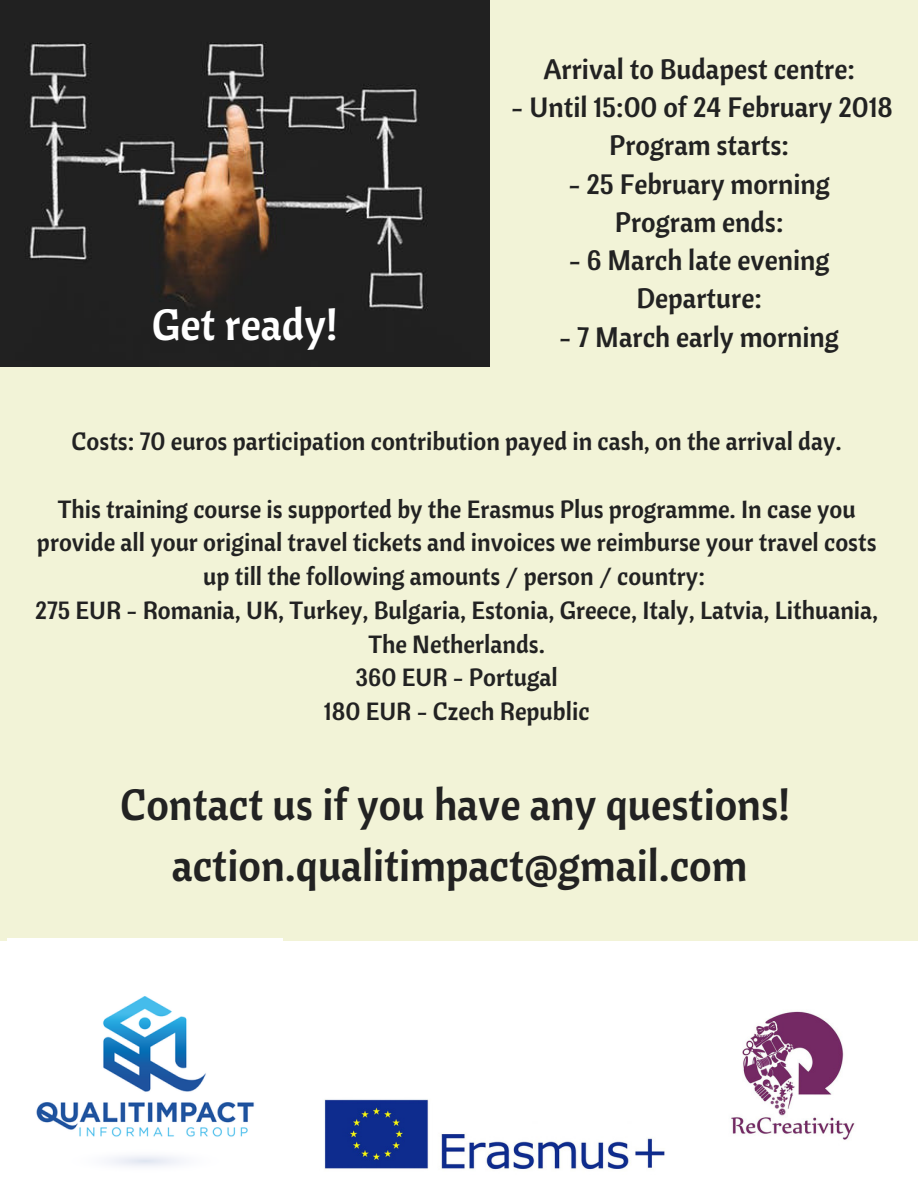
<style>
.page{position:relative;width:918px;height:1188px;background:#fff}
.page>*{position:absolute;margin:0;border:0;box-sizing:border-box;transform-origin:0 0}
.t1{font:43.65px/60.8px "Cantora One";color:#222;text-align:center}
.t2{font:43.65px "Cantora One";color:#fff}
.t3{font:28.05px/38.2px "Cantora One";color:#222;text-align:center}
.t4{font:24.9px/33.8px "Cantora One";color:#222;text-align:center}
</style>
<div class="page">
<div style="left:0;top:0;width:918px;height:940px;background:#f2f3d7"></div>
<img style="left:0;top:0;width:489px;height:367px">
<img style="left:324px;top:1099px;width:341px;height:71px">
<img style="left:8px;top:938px;width:274px;height:228px">
<img style="left:731px;top:1011px;width:124px;height:129px">
<h1 class="t2" style="left:152px;top:296px;width:187px">Get ready!</h1>
<p class="t3" style="left:543px;top:49px;width:313px">Arrival to Budapest centre:</p>
<p class="t3" style="left:511px;top:87px;width:383px">- Until 15:00 of 24 February 2018<br>Program starts:</p>
<p class="t3" style="left:568px;top:164px;width:263px">- 25 February morning<br>Program ends:</p>
<p class="t3" style="left:569px;top:240px;width:262px">- 6 March late evening<br>Departure:</p>
<p class="t3" style="left:559px;top:317px;width:281px">- 7 March early morning</p>
<p class="t4" style="left:72px;top:424px;width:772px">Costs: 70 euros participation contribution payed in cash, on the arrival day.</p>
<p class="t4" style="left:35px;top:491px;width:845px">This training course is supported by the Erasmus Plus programme. In case you provide all your original travel tickets and invoices we reimburse your travel costs up till the following amounts / person / country:<br>275 EUR - Romania, UK, Turkey, Bulgaria, Estonia, Greece, Italy, Latvia, Lithuania, The Netherlands.<br>360 EUR - Portugal<br>180 EUR - Czech Republic</p>
<h1 class="t1" style="left:120px;top:773px;width:671px">Contact us if you have any questions! action.qualitimpact@gmail.com</h1>
</div>
